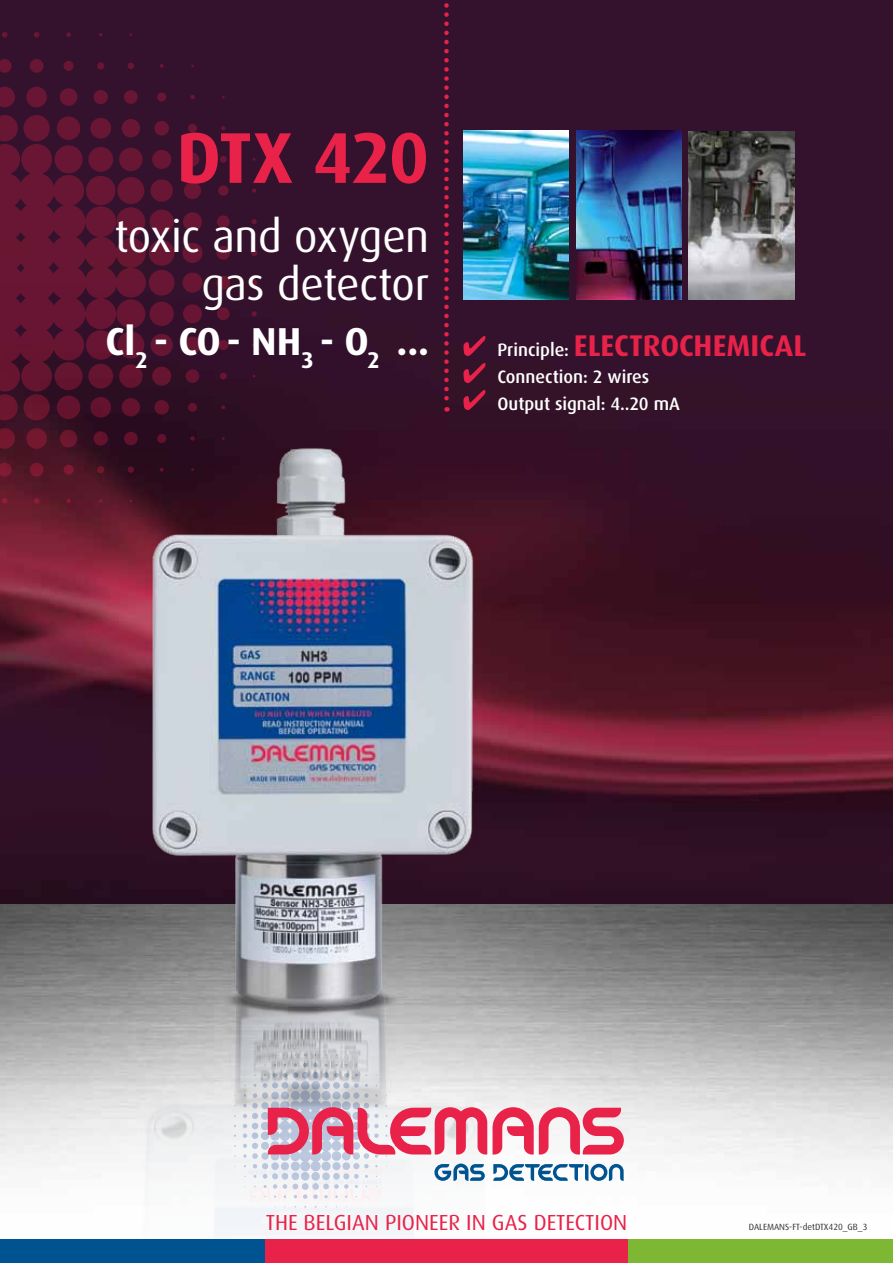
<style>
.page{position:relative;width:893px;height:1263px;background:#fff}
.page>*{position:absolute;margin:0;border:0;box-sizing:border-box;transform-origin:0 0}
.t1{font:700 72px "Dax";letter-spacing:-.03em;color:#e82249}
.t2{font:45px/48px "Dax";letter-spacing:-.01em;color:#fff;text-align:right}
.t3{font:700 39px "Dax";color:#fff}
.t4{font:700 30px "Dax";color:#e82249}
.t5{font:21.75px "Dax";color:#e82249}
.t6{font:500 18px/27px "Dax";color:#fff}
.t7{font:9px "Dax";color:#323232}
.s1{font-weight:500;font-size:18px;color:#fff}
</style>
<div class="page">
<img style="left:0;top:0;width:893px;height:905px">
<img style="left:0;top:905px;width:893px;height:261px">
<svg style="left:0;top:32px;width:257px;height:472px;background:#48122d"></svg>
<img style="left:72px;top:441px;width:504px;height:795px">
<div style="left:584px;top:1239px;width:309px;height:24px;background:#7db734"></div>
<div style="left:0;top:1239px;width:287px;height:24px;background:#005391"></div>
<div style="left:265px;top:1239px;width:362px;height:24px;background:#e82249"></div>
<svg style="left:493px;top:1107px;width:131px;height:47px"></svg>
<svg style="left:234px;top:1054px;width:253px;height:154px"></svg>
<svg style="left:493px;top:1164px;width:131px;height:17px"></svg>
<svg style="left:444px;top:0;width:5px;height:412px;background:#711735"></svg>
<img style="left:463px;top:131px;width:106px;height:168px">
<img style="left:576px;top:131px;width:105px;height:168px">
<img style="left:689px;top:132px;width:105px;height:168px">
<svg style="left:463px;top:336px;width:22px;height:20px"></svg>
<svg style="left:463px;top:363px;width:22px;height:20px"></svg>
<svg style="left:463px;top:390px;width:22px;height:20px"></svg>
<h1 class="t1" style="left:177px;top:117px;width:254px">DTX 420</h1>
<h2 class="t2" style="left:115px;top:213px;width:316px">toxic and oxygen gas detector</h2>
<h3 class="t3" style="left:106px;top:320px;width:325px">Cl<sub>2</sub> - CO - NH<sub>3</sub> - O<sub>2</sub> ...</h3>
<h3 class="t4" style="left:497px;top:329px;width:310px"><span class="s1">Principle:</span> ELECTROCHEMICAL</h3>
<p class="t6" style="left:497px;top:364px;width:184px">Connection: 2 wires<br>Output signal: 4..20 mA</p>
<p class="t5" style="left:266px;top:1210px;width:363px">THE BELGIAN PIONEER IN GAS DETECTION</p>
<p class="t7" style="left:749px;top:1222px;width:120px">DALEMANS-FT-detDTX420_GB_3</p>
</div>
